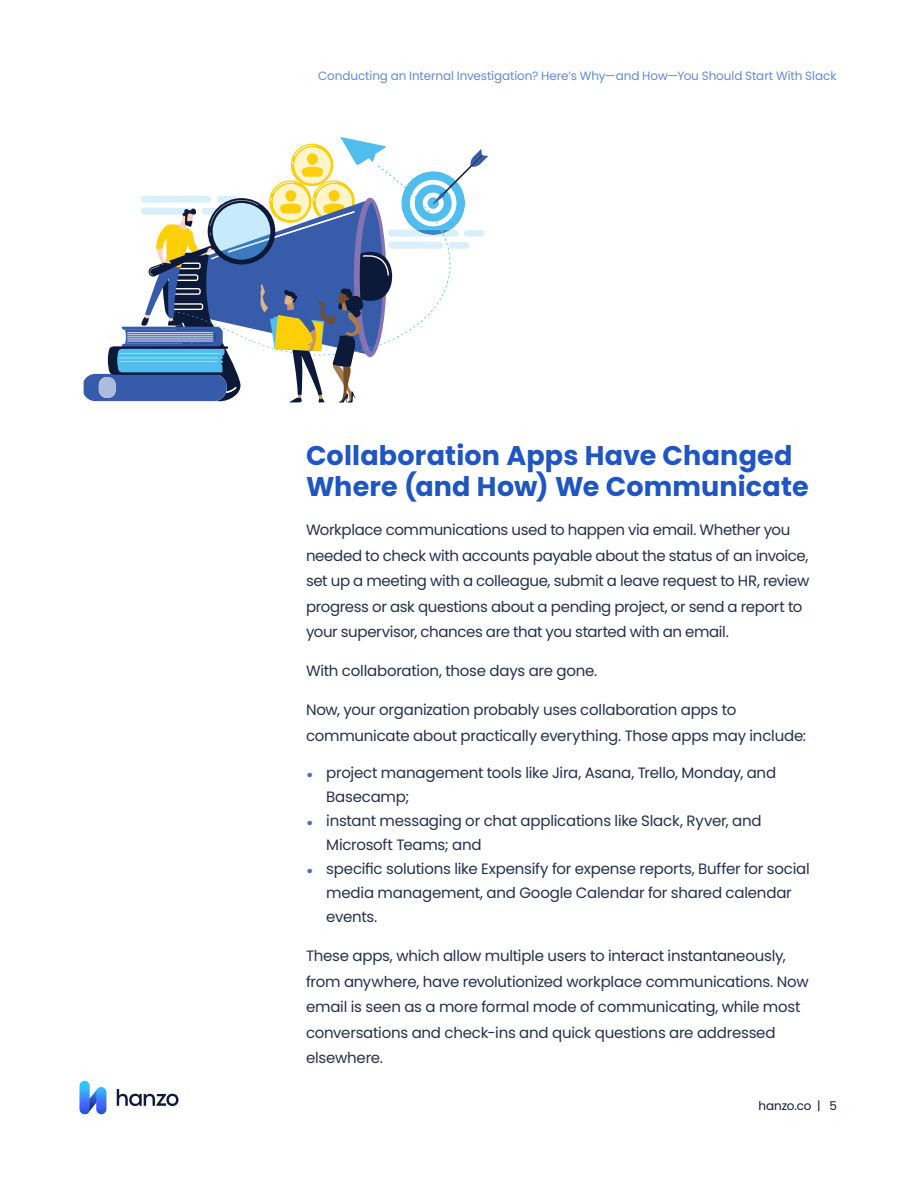
<style>
.page{position:relative;width:918px;height:1188px;background:#fff}
.page>*{position:absolute;margin:0;border:0;box-sizing:border-box;transform-origin:0 0}
.t1{font:700 27px/31.5px "Poppins";letter-spacing:.005em;color:#1f56c1}
.t2{font:15px/25.5px "Poppins";letter-spacing:-.015em;color:#25304d}
.t3{font:12px "Poppins";letter-spacing:-.005em;color:#1f56c1}
.t4{font:12px "Poppins";letter-spacing:-.01em;color:#0d1939}
.s1{font-size:18px;color:#476bb2}
</style>
<div class="page">
<svg style="left:117px;top:1089px;width:61px;height:17px"></svg>
<svg style="left:81px;top:1087px;width:24px;height:27px"></svg>
<svg style="left:96px;top:1087px;width:10px;height:27px"></svg>
<svg style="left:80px;top:1081px;width:10px;height:33px"></svg>
<svg style="left:84px;top:137px;width:404px;height:266px"></svg>
<p class="t3" style="left:318px;top:69px;width:520px">Conducting an Internal Investigation? Here’s Why—and How—You Should Start With Slack</p>
<h1 class="t1" style="left:306px;top:440px;width:504px">Collaboration Apps Have Changed<br>Where (and How) We Communicate</h1>
<p class="t2" style="left:306px;top:517px;width:505px">Workplace communications used to happen via email. Whether you needed to check with accounts payable about the status of an invoice, set up a meeting with a colleague, submit a leave request to HR, review progress or ask questions about a pending project, or send a report to your supervisor, chances are that you started with an email.</p>
<p class="t2" style="left:306px;top:658px;width:293px">With collaboration, those days are gone.</p>
<p class="t2" style="left:306px;top:697px;width:502px">Now, your organization probably uses collaboration apps to communicate about practically everything. Those apps may include:</p>
<p class="t2" style="left:326px;top:761px;width:451px;line-height:24px;text-indent:-20px"><span class="s1">•</span> project management tools like Jira, Asana, Trello, Monday, and<br>Basecamp;</p>
<p class="t2" style="left:326px;top:809px;width:437px;line-height:24px;text-indent:-20px"><span class="s1">•</span> instant messaging or chat applications like Slack, Ryver, and<br>Microsoft Teams; and</p>
<p class="t2" style="left:326px;top:857px;width:485px;line-height:24px;text-indent:-20px"><span class="s1">•</span> specific solutions like Expensify for expense reports, Buffer for social media management, and Google Calendar for shared calendar events.</p>
<p class="t2" style="left:306px;top:943px;width:504px">These apps, which allow multiple users to interact instantaneously, from anywhere, have revolutionized workplace communications. Now email is seen as a more formal mode of communicating, while most conversations and check-ins and quick questions are addressed elsewhere.</p>
<p class="t4" style="left:759px;top:1099px;width:80px">hanzo.co | 5</p>
</div>
